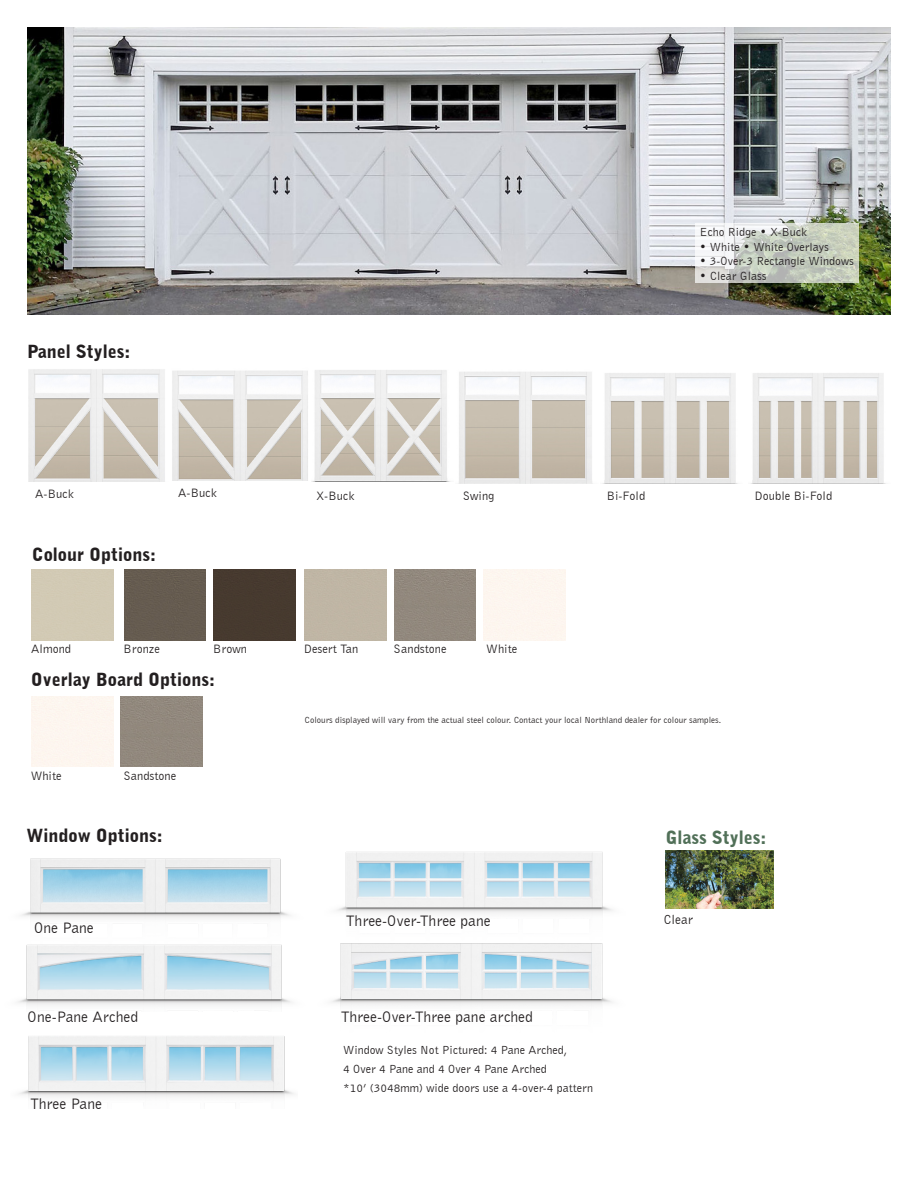
<style>
.page{position:relative;width:918px;height:1188px;background:#fff}
.page>*{position:absolute;margin:0;border:0;box-sizing:border-box;transform-origin:0 0}
.t1{font:900 18px "Bell Gothic BT";color:#231f20}
.t2{font:900 18px "Bell Gothic BT";color:#517058}
.t3{font:15.45px "Bell Gothic BT";color:#231f20}
.t4{font:13.2px "Bell Gothic BT";color:#231f20}
.t5{font:12.45px "Bell Gothic BT";color:#231f20}
.t6{font:12px/18.9px "Bell Gothic BT";color:#231f20}
.Sub_Sections{font:9px "Bell Gothic BT";color:#231f20}
</style>
<div class="page">
<img style="left:29px;top:369px;width:279px;height:112px">
<img style="left:312px;top:370px;width:139px;height:112px">
<img style="left:458px;top:372px;width:135px;height:112px">
<img style="left:602px;top:373px;width:136px;height:111px">
<img style="left:750px;top:373px;width:136px;height:111px">
<div style="left:121px;top:696px;width:82px;height:70px;background:#92887d"></div>
<div style="left:124px;top:570px;width:82px;height:70px;background:#665c50"></div>
<div style="left:214px;top:570px;width:82px;height:70px;background:#473a2f"></div>
<div style="left:394px;top:570px;width:82px;height:70px;background:#91887d"></div>
<img style="left:666px;top:850px;width:108px;height:59px">
<img style="left:28px;top:27px;width:862px;height:287px">
<img style="left:21px;top:858px;width:269px;height:61px">
<img style="left:18px;top:944px;width:273px;height:63px">
<img style="left:337px;top:852px;width:276px;height:62px">
<img style="left:19px;top:1036px;width:275px;height:62px">
<img style="left:331px;top:943px;width:281px;height:64px">
<svg style="left:695px;top:224px;width:164px;height:59px"></svg>
<p class="t1" style="left:27px;top:340px;width:105px">Panel Styles:</p>
<p class="t6" style="left:699px;top:223px;width:109px">Echo Ridge • X-Buck</p>
<p class="t6" style="left:699px;top:237px;width:131px">• White • White Overlays</p>
<p class="t6" style="left:699px;top:251px;width:156px">• 3-Over-3 Rectangle Windows</p>
<p class="t6" style="left:699px;top:266px;width:69px">• Clear Glass</p>
<p class="t5" style="left:35px;top:486px;width:40px">A-Buck</p>
<p class="t5" style="left:178px;top:485px;width:40px">A-Buck</p>
<p class="t5" style="left:316px;top:488px;width:40px">X-Buck</p>
<p class="t5" style="left:463px;top:489px;width:33px">Swing</p>
<p class="t5" style="left:607px;top:489px;width:40px">Bi-Fold</p>
<p class="t5" style="left:755px;top:489px;width:79px">Double Bi-Fold</p>
<p class="t1" style="left:32px;top:543px;width:126px">Colour Options:</p>
<p class="t5" style="left:31px;top:641px;width:41px">Almond</p>
<p class="t5" style="left:124px;top:641px;width:38px">Bronze</p>
<p class="t5" style="left:213px;top:641px;width:35px">Brown</p>
<p class="t5" style="left:304px;top:641px;width:56px">Desert Tan</p>
<p class="t5" style="left:394px;top:641px;width:55px">Sandstone</p>
<p class="t5" style="left:486px;top:641px;width:33px">White</p>
<p class="t1" style="left:31px;top:668px;width:186px">Overlay Board Options:</p>
<p class="t5" style="left:31px;top:768px;width:33px">White</p>
<p class="t5" style="left:123px;top:768px;width:55px">Sandstone</p>
<p class="Sub_Sections" style="left:305px;top:714px;width:418px">Colours displayed will vary from the actual steel colour. Contact your local Northland dealer for colour samples.</p>
<p class="t1" style="left:27px;top:825px;width:138px">Window Options:</p>
<p class="t2" style="left:666px;top:827px;width:102px">Glass Styles:</p>
<p class="t3" style="left:34px;top:919px;width:61px">One Pane</p>
<p class="t3" style="left:28px;top:1008px;width:112px">One-Pane Arched</p>
<p class="t3" style="left:30px;top:1094px;width:73px">Three Pane</p>
<p class="t3" style="left:346px;top:912px;width:146px">Three-Over-Three pane</p>
<p class="t3" style="left:341px;top:1007px;width:193px">Three-Over-Three pane arched</p>
<p class="t6" style="left:343px;top:1040px;width:225px">Window Styles Not Pictured: 4 Pane Arched,<br>4 Over 4 Pane and 4 Over 4 Pane Arched</p>
<p class="t6" style="left:343px;top:1078px;width:251px">*10’ (3048mm) wide doors use a 4-over-4 pattern</p>
<p class="t4" style="left:663px;top:912px;width:31px">Clear</p>
</div>
